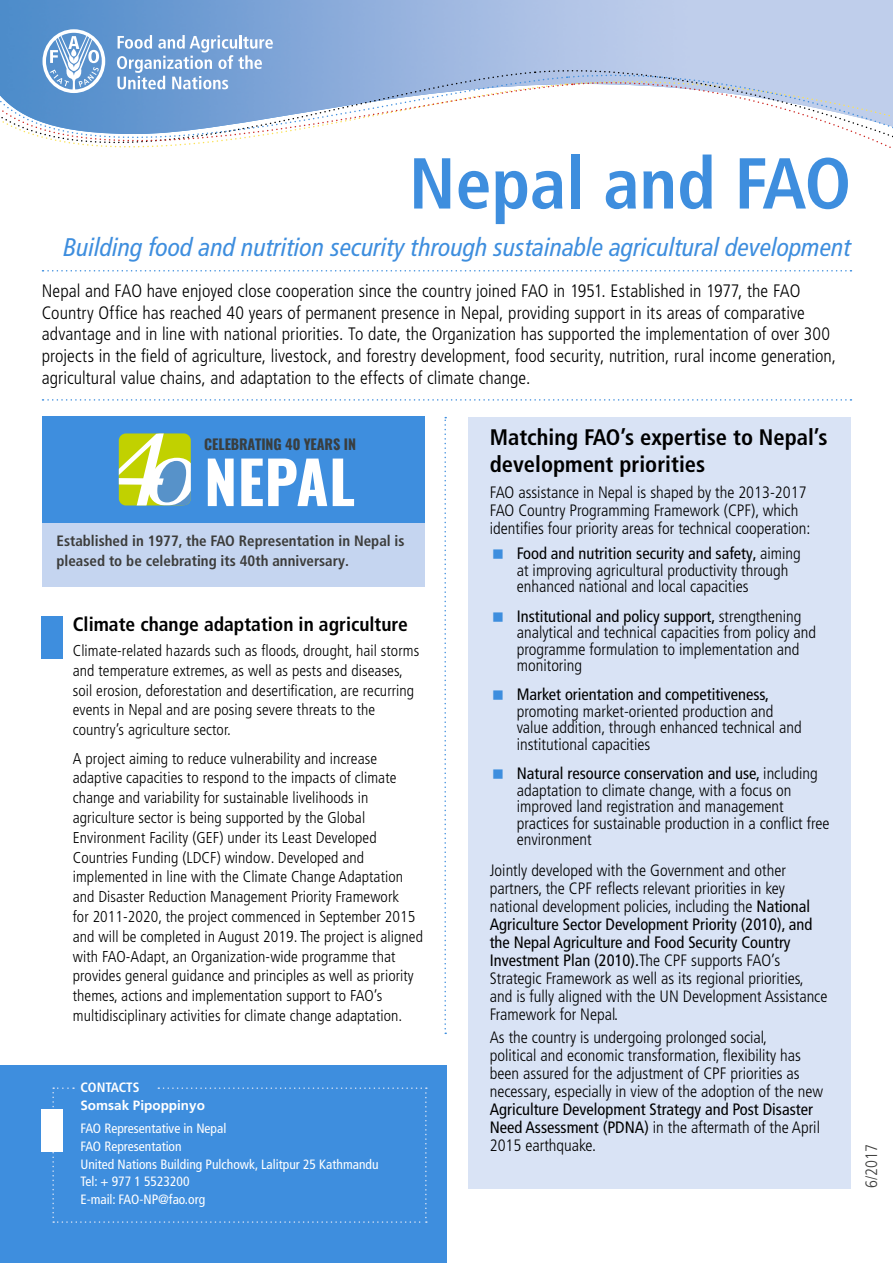
<style>
.page{position:relative;width:893px;height:1263px;background:#fff}
.page>*{position:absolute;margin:0;border:0;box-sizing:border-box;transform-origin:0 0}
.t1{font:700 condensed 72px "Frutiger LT Pro";color:#3e8ede}
.t2{font:700 58.65px "Oswald";letter-spacing:.01em;color:#fff}
.t3{font:italic condensed 25.5px "Frutiger LT Pro";color:#3e8ede}
.t4{font:700 condensed 22.5px/27px "Frutiger LT Pro";color:#000}
.t5{font:700 condensed 19.5px "Frutiger LT Pro";color:#000}
.t6{font:300 condensed 18px/21.6px "Frutiger LT Pro";letter-spacing:.005em;color:#000}
.t7{font:300 condensed 16.5px/18px "Frutiger LT Pro";color:#000}
.t8{font:condensed 16.5px/18px "Frutiger LT Pro";color:#000}
.t9{font:300 condensed 16.5px "Frutiger LT Pro";color:#3c3c3b}
.t10{font:300 condensed 15.75px/19.8px "Frutiger LT Pro";letter-spacing:.005em;color:#000}
.t11{font:700 condensed 15px/19.8px "Frutiger LT Pro";color:#3c3c3b}
.t12{font:700 14.25px "Oswald";letter-spacing:-.005em;color:#393e3f}
.t13{font:condensed 13.5px/18px "Frutiger LT Pro";color:#fff}
.t14{font:700 13.5px "Frutiger LT Pro";color:#fff}
.t15{font:700 condensed 13.5px "Frutiger LT Pro";color:#fff}
.s1{font-weight:400}
.s2{font-weight:300}
</style>
<div class="page">
<svg style="left:43px;top:270px;width:808px;height:2px"></svg>
<svg style="left:43px;top:399px;width:808px;height:2px"></svg>
<svg style="left:444px;top:417px;width:2px;height:617px"></svg>
<div style="left:0;top:1065px;width:446px;height:198px;background:#3e8ede"></div>
<svg style="left:52px;top:1087px;width:375px;height:136px"></svg>
<div style="left:42px;top:1109px;width:21px;height:43px;background:#fff"></div>
<div style="left:42px;top:616px;width:21px;height:43px;background:#3e8ede"></div>
<div style="left:468px;top:417px;width:383px;height:771px;background:#d9e3f5"></div>
<div style="left:42px;top:417px;width:383px;height:106px;background:#3e8ede"></div>
<div style="left:42px;top:523px;width:383px;height:63px;background:#c5d5f0"></div>
<img style="left:0;top:0;width:893px;height:76px">
<svg style="left:0;top:71px;width:532px;height:5px;background:#89aad9"></svg>
<svg style="left:0;top:76px;width:535px;height:72px"></svg>
<svg style="left:535px;top:60px;width:358px;height:88px"></svg>
<svg style="left:43px;top:29px;width:62px;height:64px"></svg>
<svg style="left:117px;top:35px;width:156px;height:54px;background:#91b3dd"></svg>
<svg style="left:119px;top:433px;width:72px;height:72px;background:#c0d37f"></svg>
<h1 class="t1" style="left:409px;top:141px;width:444px">Nepal and FAO</h1>
<h3 class="t3" style="left:63px;top:232px;width:789px">Building food and nutrition security through sustainable agricultural development</h3>
<p class="t6" style="left:42px;top:280px;width:796px">Nepal and FAO have enjoyed close cooperation since the country joined FAO in 1951. Established in 1977, the FAO Country Office has reached 40 years of permanent presence in Nepal, providing support in its areas of comparative advantage and in line with national priorities. To date, the Organization has supported the implementation of over 300 projects in the field of agriculture, livestock, and forestry development, food security, nutrition, rural income generation, agricultural value chains, and adaptation to the effects of climate change.</p>
<p class="t12" style="left:204px;top:437px;width:153px">CELEBRATING 40 YEARS IN</p>
<h2 class="t2" style="left:204px;top:451px;width:152px">NEPAL</h2>
<p class="t11" style="left:57px;top:531px;width:350px">Established in 1977, the FAO Representation in Nepal is pleased to be celebrating its 40th anniversary.</p>
<p class="t5" style="left:73px;top:613px;width:337px">Climate change adaptation in agriculture</p>
<p class="t10" style="left:73px;top:641px;width:348px">Climate-related hazards such as floods, drought, hail storms and temperature extremes, as well as pests and diseases, soil erosion, deforestation and desertification, are recurring events in Nepal and are posing severe threats to the country’s agriculture sector.</p>
<p class="t10" style="left:73px;top:748px;width:352px">A project aiming to reduce vulnerability and increase adaptive capacities to respond to the impacts of climate change and variability for sustainable livelihoods in agriculture sector is being supported by the Global Environment Facility (GEF) under its Least Developed Countries Funding (LDCF) window. Developed and implemented in line with the Climate Change Adaptation and Disaster Reduction Management Priority Framework<br>for 2011-2020, the project commenced in September 2015 and will be completed in August 2019. The project is aligned with FAO-Adapt, an Organization-wide programme that provides general guidance and principles as well as priority themes, actions and implementation support to FAO’s multidisciplinary activities for climate change adaptation.</p>
<p class="t15" style="left:80px;top:1079px;width:61px">CONTACTS</p>
<p class="t14" style="left:80px;top:1097px;width:126px">Somsak Pipoppinyo</p>
<p class="t13" style="left:80px;top:1119px;width:300px">FAO Representative in Nepal<br>FAO Representation<br>United Nations Building Pulchowk, Lalitpur 25 Kathmandu<br>Tel: + 977 1 5523200<br>E-mail: FAO-NP@fao.org</p>
<h3 class="t4" style="left:490px;top:423px;width:339px">Matching FAO’s expertise to Nepal’s development priorities</h3>
<p class="t7" style="left:490px;top:484px;width:322px">FAO assistance in Nepal is shaped by the 2013-2017<br>FAO Country Programming Framework (CPF), which identifies four priority areas for technical cooperation:</p>
<p class="t7" style="left:517px;top:545px;width:286px;line-height:16.5px"><span class="s1">Food and nutrition security and safety,</span> aiming at improving agricultural productivity through enhanced national and local capacities</p>
<p class="t7" style="left:517px;top:608px;width:301px;line-height:16.5px"><span class="s1">Institutional and policy support,</span> strengthening analytical and technical capacities from policy and programme formulation to implementation and monitoring</p>
<p class="t8" style="left:517px;top:686px;width:254px">Market orientation and competitiveness,</p>
<p class="t7" style="left:517px;top:703px;width:287px;line-height:16.5px">promoting market-oriented production and value addition, through enhanced technical and institutional capacities</p>
<p class="t7" style="left:517px;top:765px;width:314px;line-height:16.5px"><span class="s1">Natural resource conservation and use,</span> including adaptation to climate change, with a focus on improved land registration and management practices for sustainable production in a conflict free environment</p>
<p class="t7" style="left:490px;top:861px;width:339px">Jointly developed with the Government and other partners, the CPF reflects relevant priorities in key national development policies, including the <span class="s1">National Agriculture Sector Development Priority (2010), and the Nepal Agriculture and Food Security Country Investment Plan (2010).</span>The CPF supports FAO’s Strategic Framework as well as its regional priorities, and is fully aligned with the UN Development Assistance Framework for Nepal.</p>
<p class="t7" style="left:490px;top:1028px;width:335px">As the country is undergoing prolonged social,<br>political and economic transformation, flexibility has been assured for the adjustment of CPF priorities as necessary, especially in view of the adoption of the new</p>
<p class="t8" style="left:490px;top:1100px;width:332px">Agriculture Development Strategy and Post Disaster<br>Need Assessment (PDNA) <span class="s2">in the aftermath of the April<br>2015 earthquake.</span></p>
<p class="t9" style="left:862px;top:1188px;width:45px;rotate:-90deg">6/2017</p>
</div>
